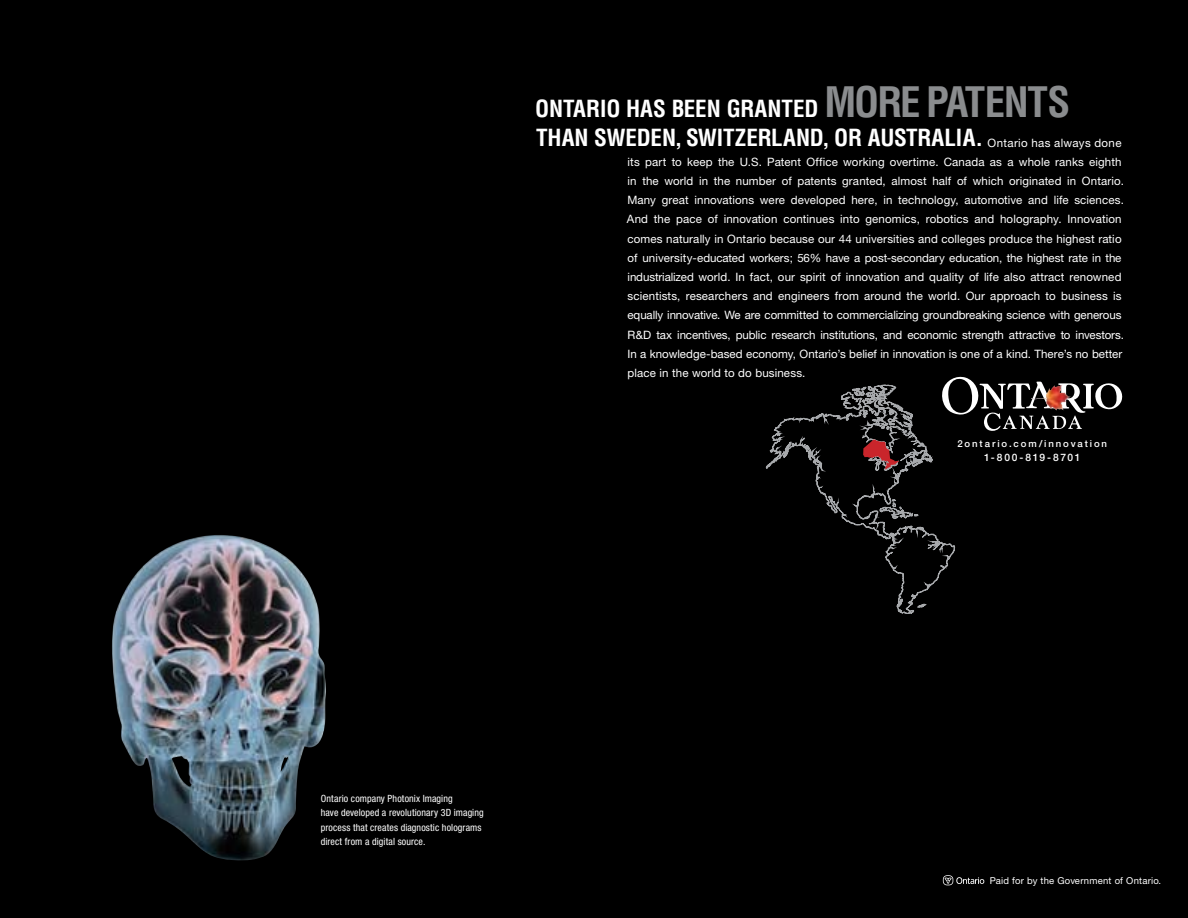
<style>
.page{position:relative;width:1188px;height:918px;background:#000}
.page>*{position:absolute;margin:0;border:0;box-sizing:border-box;transform-origin:0 0}
.New_small_headline{font:700 condensed 23.1px "Helvetica";color:#fff}
.body_copy{font:11.55px/19.2px "Helvetica Neue";letter-spacing:.01em;color:#fff}
.t1{font:500 10.2px "Helvetica Neue";letter-spacing:.155em;color:#fff}
.body_copy-2{font:condensed 9.9px/14.1px "Helvetica Neue";letter-spacing:.01em;color:#fff}
.t2{font:500 9.6px "Helvetica Neue";letter-spacing:.195em;color:#fff}
.PaidForLegal{font:9.45px "Helvetica Neue";letter-spacing:.02em;color:#fff}
.s1{font-size:40.95px;color:#8a8c8e}
</style>
<div class="page">
<svg style="left:943px;top:875px;width:41px;height:10px"></svg>
<img style="left:112px;top:535px;width:214px;height:326px">
<svg style="left:766px;top:376px;width:356px;height:238px"></svg>
<img style="left:1031px;top:385px;width:40px;height:25px">
<p class="New_small_headline" style="left:535px;top:94px;width:537px">ONTARIO HAS BEEN GRANTED <span class="s1">MORE PATENTS</span></p>
<p class="New_small_headline" style="left:536px;top:123px;width:448px">THAN SWEDEN, SWITZERLAND, OR AUSTRALIA.</p>
<p class="body_copy" style="left:627px;top:133px;width:498px;text-indent:361px">Ontario has always done its part to keep the U.S. Patent Office working overtime. Canada as a whole ranks eighth in the world in the number of patents granted, almost half of which originated in Ontario.<br>Many great innovations were developed here, in technology, automotive and life sciences.<br>And the pace of innovation continues into genomics, robotics and holography. Innovation comes naturally in Ontario because our 44 universities and colleges produce the highest ratio of university-educated workers; 56% have a post-secondary education, the highest rate in the industrialized world. In fact, our spirit of innovation and quality of life also attract renowned scientists, researchers and engineers from around the world. Our approach to business is equally innovative. We are committed to commercializing groundbreaking science with generous R&amp;D tax incentives, public research institutions, and economic strength attractive to investors.<br>In a knowledge-based economy, Ontario’s belief in innovation is one of a kind. There’s no better place in the world to do business.</p>
<p class="t2" style="left:957px;top:438px;width:151px">2ontario.com/innovation</p>
<p class="t1" style="left:984px;top:452px;width:98px">1-800-819-8701</p>
<p class="body_copy-2" style="left:321px;top:792px;width:164px">Ontario company Photonix Imaging<br>have developed a revolutionary 3D imaging process that creates diagnostic holograms direct from a digital source.</p>
<p class="PaidForLegal" style="left:990px;top:875px;width:173px">Paid for by the Government of Ontario.</p>
</div>
